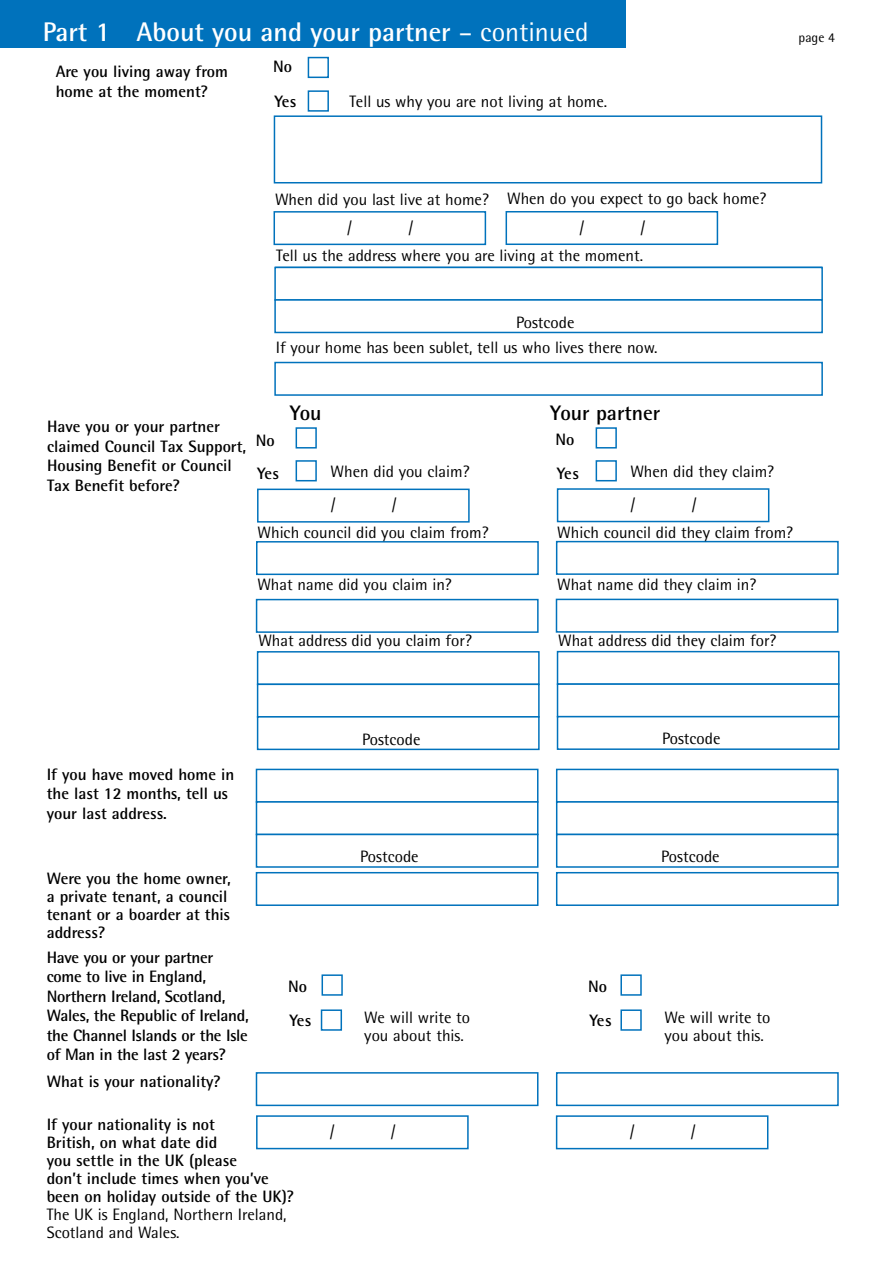
<style>
.page{position:relative;width:893px;height:1263px;background:#fff}
.page>*{position:absolute;margin:0;border:0;box-sizing:border-box;transform-origin:0 0}
.t1{font:700 27px "Rotis Semi Sans";color:#fff}
.t2{font:700 21px "Rotis Semi Sans";color:#000}
.t3{font:700 16.5px/19.5px "Rotis Semi Sans";color:#000}
.t4{font:16.5px/18px "Rotis Semi Sans";color:#000}
.t5{font:13.5px "Rotis Semi Sans";color:#000}
.s1{font-weight:400}
</style>
<div class="page">
<div style="left:0;top:0;width:626px;height:48px;background:#0072bc"></div>
<div style="left:256px;top:1115px;width:213px;height:34px;border:2px solid #0072bc"></div>
<div style="left:257px;top:489px;width:213px;height:34px;border:2px solid #0072bc"></div>
<div style="left:556px;top:1115px;width:212px;height:34px;border:2px solid #0072bc"></div>
<div style="left:557px;top:488px;width:212px;height:34px;border:2px solid #0072bc"></div>
<div style="left:296px;top:460px;width:21px;height:21px;border:2px solid #0072bc"></div>
<div style="left:596px;top:460px;width:21px;height:21px;border:2px solid #0072bc"></div>
<div style="left:256px;top:872px;width:282px;height:34px;border:2px solid #0072bc"></div>
<div style="left:556px;top:872px;width:283px;height:34px;border:2px solid #0072bc"></div>
<div style="left:256px;top:1072px;width:282px;height:34px;border:2px solid #0072bc"></div>
<div style="left:556px;top:1072px;width:283px;height:34px;border:2px solid #0072bc"></div>
<div style="left:256px;top:541px;width:283px;height:34px;border:2px solid #0072bc"></div>
<div style="left:556px;top:541px;width:283px;height:34px;border:2px solid #0072bc"></div>
<div style="left:256px;top:599px;width:283px;height:34px;border:2px solid #0072bc"></div>
<div style="left:556px;top:599px;width:282px;height:34px;border:2px solid #0072bc"></div>
<div style="left:296px;top:427px;width:21px;height:21px;border:2px solid #0072bc"></div>
<div style="left:596px;top:427px;width:21px;height:21px;border:2px solid #0072bc"></div>
<div style="left:257px;top:651px;width:283px;height:34px;border:2px solid #0072bc"></div>
<div style="left:257px;top:684px;width:283px;height:34px;border:2px solid #0072bc"></div>
<div style="left:257px;top:716px;width:283px;height:34px;border:2px solid #0072bc"></div>
<div style="left:256px;top:769px;width:282px;height:34px;border:2px solid #0072bc"></div>
<div style="left:256px;top:801px;width:282px;height:34px;border:2px solid #0072bc"></div>
<div style="left:256px;top:834px;width:282px;height:34px;border:2px solid #0072bc"></div>
<div style="left:322px;top:974px;width:21px;height:22px;border:2px solid #0072bc"></div>
<div style="left:321px;top:1009px;width:21px;height:22px;border:2px solid #0072bc"></div>
<div style="left:557px;top:651px;width:282px;height:34px;border:2px solid #0072bc"></div>
<div style="left:557px;top:683px;width:282px;height:34px;border:2px solid #0072bc"></div>
<div style="left:557px;top:716px;width:282px;height:34px;border:2px solid #0072bc"></div>
<div style="left:556px;top:769px;width:283px;height:34px;border:2px solid #0072bc"></div>
<div style="left:556px;top:801px;width:283px;height:34px;border:2px solid #0072bc"></div>
<div style="left:556px;top:834px;width:283px;height:34px;border:2px solid #0072bc"></div>
<div style="left:620px;top:974px;width:22px;height:22px;border:2px solid #0072bc"></div>
<div style="left:620px;top:1009px;width:22px;height:22px;border:2px solid #0072bc"></div>
<div style="left:274px;top:115px;width:548px;height:68px;border:2px solid #0072bc"></div>
<div style="left:273px;top:211px;width:213px;height:34px;border:2px solid #0072bc"></div>
<div style="left:506px;top:211px;width:212px;height:34px;border:2px solid #0072bc"></div>
<div style="left:274px;top:362px;width:549px;height:34px;border:2px solid #0072bc"></div>
<div style="left:308px;top:57px;width:21px;height:21px;border:2px solid #0072bc"></div>
<div style="left:308px;top:90px;width:21px;height:22px;border:2px solid #0072bc"></div>
<div style="left:274px;top:267px;width:549px;height:34px;border:2px solid #0072bc"></div>
<div style="left:274px;top:299px;width:549px;height:34px;border:2px solid #0072bc"></div>
<h1 class="t1" style="left:43px;top:22px;width:547px">Part 1 About you and your partner <span class="s1">– continued</span></h1>
<p class="t5" style="left:799px;top:32px;width:38px">page 4</p>
<p class="t3" style="left:56px;top:64px;width:174px">Are you living away from</p>
<p class="t3" style="left:273px;top:58px;width:20px">No</p>
<p class="t3" style="left:56px;top:83px;width:154px">home at the moment?</p>
<p class="t3" style="left:274px;top:93px;width:24px">Yes</p>
<p class="t4" style="left:350px;top:94px;width:259px">Tell us why you are not living at home.</p>
<p class="t4" style="left:579px;top:185px;width:189px;line-height:28.8px;text-indent:-72px">When do you expect to go back home? /</p>
<p class="t4" style="left:347px;top:188px;width:143px;line-height:27.5px;text-indent:-72px">When did you last live at home? /</p>
<p class="t4" style="left:276px;top:215px;width:371px;line-height:27.9px;text-align:right">/<br>Tell us the address where you are living at the moment.</p>
<p class="t4" style="left:408px;top:220px;width:6px">/</p>
<p class="t4" style="left:276px;top:311px;width:383px;line-height:25.2px;text-indent:240px">Postcode<br>If your home has been sublet, tell us who lives there now.</p>
<p class="t3" style="left:47px;top:418px;width:201px">Have you or your partner claimed Council Tax Support,<br>Housing Benefit or Council<br>Tax Benefit before?</p>
<p class="t2" style="left:290px;top:405px;width:33px">You</p>
<p class="t2" style="left:550px;top:405px;width:111px">Your partner</p>
<p class="t3" style="left:256px;top:432px;width:20px">No</p>
<p class="t3" style="left:556px;top:431px;width:20px">No</p>
<p class="t3" style="left:257px;top:465px;width:24px">Yes</p>
<p class="t4" style="left:331px;top:464px;width:140px">When did you claim?</p>
<p class="t3" style="left:557px;top:465px;width:24px">Yes</p>
<p class="t4" style="left:630px;top:464px;width:145px">When did they claim?</p>
<p class="t4" style="left:331px;top:497px;width:6px">/</p>
<p class="t4" style="left:557px;top:492px;width:237px;line-height:28.2px;text-indent:134px">/<br>Which council did they claim from?</p>
<p class="t4" style="left:557px;top:577px;width:201px">What name did they claim in?</p>
<p class="t4" style="left:631px;top:497px;width:6px">/</p>
<p class="t4" style="left:257px;top:492px;width:232px;line-height:28.2px;text-indent:134px">/<br>Which council did you claim from?</p>
<p class="t4" style="left:257px;top:577px;width:196px">What name did you claim in?</p>
<p class="t4" style="left:258px;top:633px;width:215px">What address did you claim for?</p>
<p class="t4" style="left:558px;top:633px;width:220px">What address did they claim for?</p>
<p class="t3" style="left:47px;top:766px;width:189px">If you have moved home in the last 12 months, tell us your last address.</p>
<p class="t4" style="left:362px;top:732px;width:60px">Postcode</p>
<p class="t4" style="left:360px;top:849px;width:60px">Postcode</p>
<p class="t4" style="left:662px;top:731px;width:60px">Postcode</p>
<p class="t4" style="left:661px;top:849px;width:60px">Postcode</p>
<p class="t3" style="left:47px;top:870px;width:186px;line-height:18px">Were you the home owner, a private tenant, a council tenant or a boarder at this address?</p>
<p class="t3" style="left:47px;top:949px;width:204px">Have you or your partner come to live in England,<br>Northern Ireland, Scotland,<br>Wales, the Republic of Ireland, the Channel Islands or the Isle of Man in the last 2 years?</p>
<p class="t3" style="left:47px;top:1073px;width:176px">What is your nationality?</p>
<p class="t3" style="left:47px;top:1117px;width:249px;line-height:18px">If your nationality is not<br>British, on what date did<br>you settle in the UK (please<br>don’t include times when you’ve been on holiday outside of the UK)?</p>
<p class="t4" style="left:47px;top:1207px;width:241px">The UK is England, Northern Ireland,<br>Scotland and Wales.</p>
<p class="t3" style="left:288px;top:971px;width:25px;line-height:33.5px">No<br>Yes</p>
<p class="t4" style="left:364px;top:1010px;width:107px">We will write to you about this.</p>
<p class="t4" style="left:330px;top:1124px;width:6px">/</p>
<p class="t4" style="left:391px;top:1124px;width:6px">/</p>
<p class="t3" style="left:588px;top:971px;width:25px;line-height:33.5px">No<br>Yes</p>
<p class="t4" style="left:664px;top:1010px;width:107px">We will write to you about this.</p>
<p class="t4" style="left:630px;top:1124px;width:6px">/</p>
<p class="t4" style="left:691px;top:1124px;width:6px">/</p>
</div>
